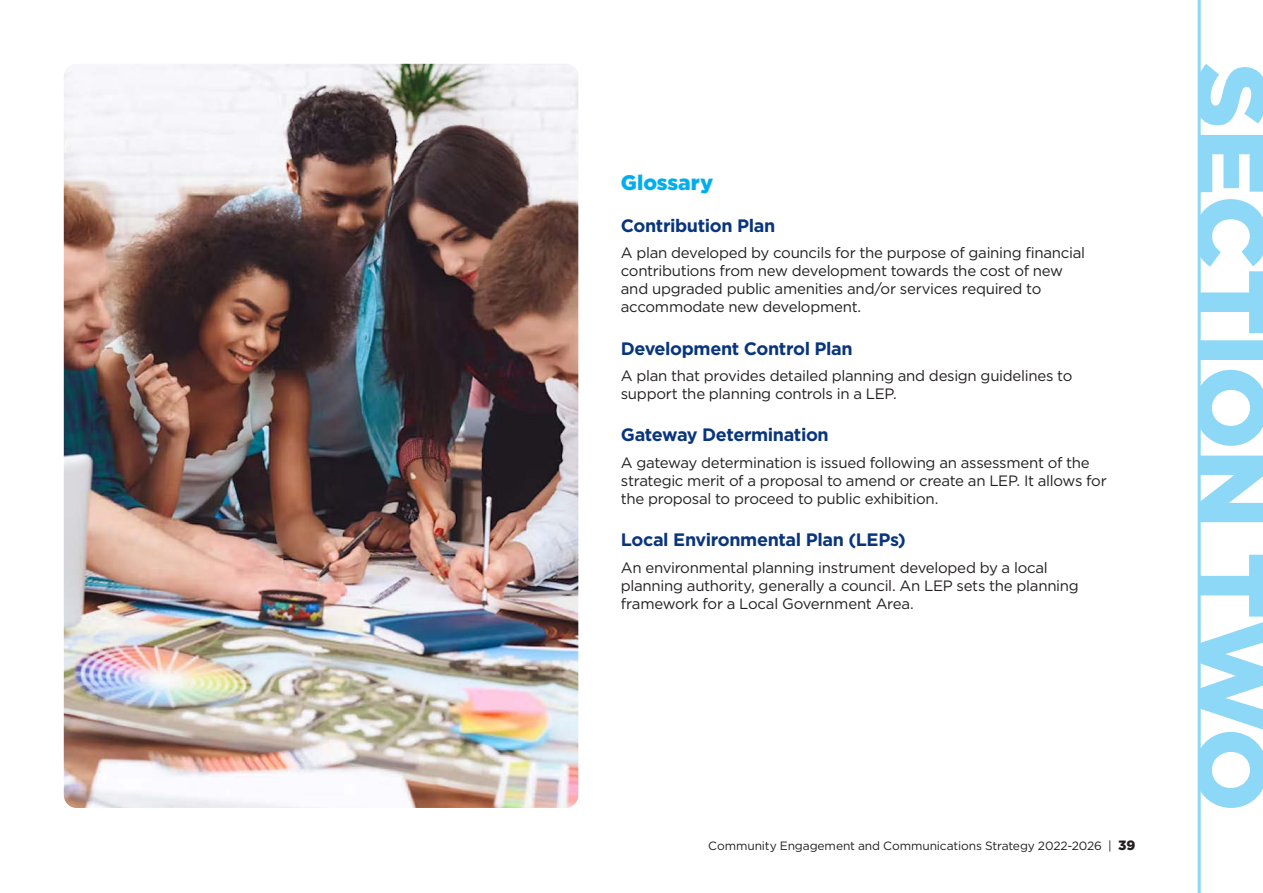
<style>
.page{position:relative;width:1263px;height:893px;background:#fff}
.page>*{position:absolute;margin:0;border:0;box-sizing:border-box;transform-origin:0 0}
.t1{font:900 21px "Gotham";letter-spacing:-.005em;color:#00aeef}
.t2{font:700 18px "Gotham";letter-spacing:-.02em;color:#08357c}
.t3{font:15px/18px "Gotham";letter-spacing:-.02em;color:#231f20}
.t4{font:12px "Gotham";letter-spacing:-.01em;color:#231f20}
.s1{font-weight:900;font-size:13.5px}
</style>
<div class="page">
<hr style="left:1198px;top:0;width:3px;height:893px;background:#8dd7f7">
<svg style="left:1200px;top:64px;width:63px;height:744px;fill:#8dd7f7"></svg>
<img style="left:64px;top:64px;width:514px;height:744px">
<h1 class="t1" style="left:621px;top:170px;width:94px">Glossary</h1>
<p class="t2" style="left:621px;top:215px;width:156px">Contribution Plan</p>
<p class="t3" style="left:621px;top:244px;width:466px">A plan developed by councils for the purpose of gaining financial contributions from new development towards the cost of new and upgraded public amenities and/or services required to accommodate new development.</p>
<p class="t2" style="left:621px;top:338px;width:233px">Development Control Plan</p>
<p class="t3" style="left:621px;top:367px;width:453px">A plan that provides detailed planning and design guidelines to support the planning controls in a LEP.</p>
<p class="t2" style="left:621px;top:425px;width:209px">Gateway Determination</p>
<p class="t3" style="left:621px;top:453px;width:487px">A gateway determination is issued following an assessment of the strategic merit of a proposal to amend or create an LEP. It allows for the proposal to proceed to public exhibition.</p>
<p class="t2" style="left:621px;top:529px;width:286px">Local Environmental Plan (LEPs)</p>
<p class="t3" style="left:621px;top:558px;width:459px">An environmental planning instrument developed by a local planning authority, generally a council. An LEP sets the planning framework for a Local Government Area.</p>
<p class="t4" style="left:708px;top:839px;width:429px">Community Engagement and Communications Strategy 2022-2026 | <span class="s1">39</span></p>
</div>
